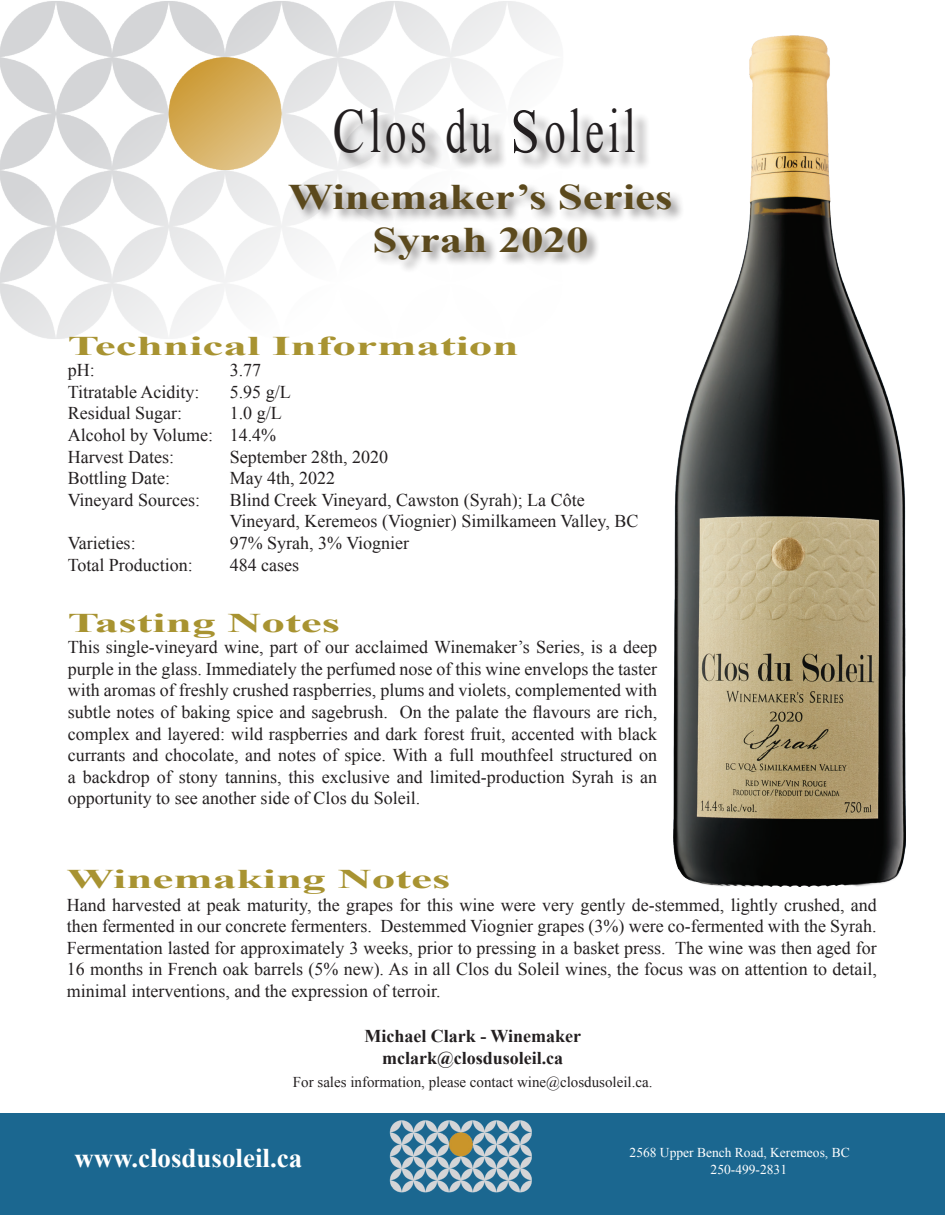
<style>
.page{position:relative;width:945px;height:1215px;background:#fff}
.page>*{position:absolute;margin:0;border:0;box-sizing:border-box;transform-origin:0 0}
.t1{font:62.25px "Times New Roman";letter-spacing:.09em;color:#231f20;scale:.78 1}
.t2{font:700 36px/43.2px "Times New Roman";color:#5b491d;text-align:center;scale:1.25 1}
.t3{font:700 27px "Times New Roman";color:#a89331;scale:1.75 1}
.t4{font:700 27px "Times New Roman";color:#fff}
.t5{font:18px/21.6px "Times New Roman";color:#231f20}
.t6{font:700 18px/21.6px "Times New Roman";color:#231f20;text-align:center}
.t7{font:15px "Times New Roman";color:#231f20}
.t8{font:13.5px/16.5px "Times New Roman";color:#fff}
</style>
<div class="page">
<img style="left:0;top:1px;width:555px;height:338px">
<div style="left:288px;top:183px;width:397px;height:91px;background:#231f20;opacity:.5"></div>
<div style="left:337px;top:112px;width:316px;height:59px;background:#231f20;opacity:.49"></div>
<div style="left:0;top:1114px;width:945px;height:101px;background:#1b6790"></div>
<img style="left:389px;top:1120px;width:143px;height:73px">
<img style="left:673px;top:36px;width:233px;height:851px">
<h1 class="t1" style="left:333px;top:90px;width:390px">Clos du Soleil</h1>
<h2 class="t2" style="left:288px;top:175px;width:309px">Winemaker’s Series<br>Syrah 2020</h2>
<h3 class="t3" style="left:68px;top:327px;width:259px">Technical Information</h3>
<p class="t5" style="left:68px;top:359px;width:28px">pH:</p>
<p class="t5" style="left:230px;top:359px;width:33px">3.77</p>
<p class="t5" style="left:68px;top:381px;width:133px">Titratable Acidity:</p>
<p class="t5" style="left:230px;top:381px;width:63px">5.95 g/L</p>
<p class="t5" style="left:68px;top:402px;width:116px">Residual Sugar:</p>
<p class="t5" style="left:68px;top:402px;width:216px;text-indent:162px">1.0 g/L<br>Alcohol by Volume: 14.4%<br>Harvest Dates:</p>
<p class="t5" style="left:230px;top:446px;width:160px">September 28th, 2020</p>
<p class="t5" style="left:68px;top:467px;width:104px">Bottling Date:</p>
<p class="t5" style="left:230px;top:467px;width:107px">May 4th, 2022</p>
<p class="t5" style="left:68px;top:489px;width:134px">Vineyard Sources:</p>
<p class="t5" style="left:230px;top:489px;width:410px">Blind Creek Vineyard, Cawston (Syrah); La Côte<br>Vineyard, Keremeos (Viognier) Similkameen Valley, BC</p>
<p class="t5" style="left:68px;top:532px;width:69px">Varieties:</p>
<p class="t5" style="left:230px;top:532px;width:181px">97% Syrah, 3% Viognier</p>
<p class="t5" style="left:68px;top:554px;width:127px">Total Production:</p>
<p class="t5" style="left:230px;top:554px;width:71px">484 cases</p>
<h3 class="t3" style="left:68px;top:604px;width:157px">Tasting Notes</h3>
<p class="t5" style="left:68px;top:636px;width:591px;text-align:justify">This single-vineyard wine, part of our acclaimed Winemaker’s Series, is a deep purple in the glass. Immediately the perfumed nose of this wine envelops the taster with aromas of freshly crushed raspberries, plums and violets, complemented with subtle notes of baking spice and sagebrush. On the palate the flavours are rich, complex and layered: wild raspberries and dark forest fruit, accented with black currants and chocolate, and notes of spice. With a full mouthfeel structured on a backdrop of stony tannins, this exclusive and limited-production Syrah is an opportunity to see another side of Clos du Soleil.</p>
<h3 class="t3" style="left:67px;top:860px;width:221px">Winemaking Notes</h3>
<p class="t5" style="left:67px;top:894px;width:812px;text-align:justify">Hand harvested at peak maturity, the grapes for this wine were very gently de-stemmed, lightly crushed, and then fermented in our concrete fermenters. Destemmed Viognier grapes (3%) were co-fermented with the Syrah.<br>Fermentation lasted for approximately 3 weeks, prior to pressing in a basket press. The wine was then aged for 16 months in French oak barrels (5% new). As in all Clos du Soleil wines, the focus was on attention to detail, minimal interventions, and the expression of terroir.</p>
<p class="t6" style="left:364px;top:1025px;width:218px">Michael Clark - Winemaker mclark@closdusoleil.ca</p>
<p class="t7" style="left:293px;top:1072px;width:361px">For sales information, please contact wine@closdusoleil.ca.</p>
<h3 class="t4" style="left:74px;top:1139px;width:230px">www.closdusoleil.ca</h3>
<p class="t8" style="left:711px;top:1144px;width:141px;text-indent:-81px">2568 Upper Bench Road, Keremeos, BC<br>250-499-2831</p>
</div>
